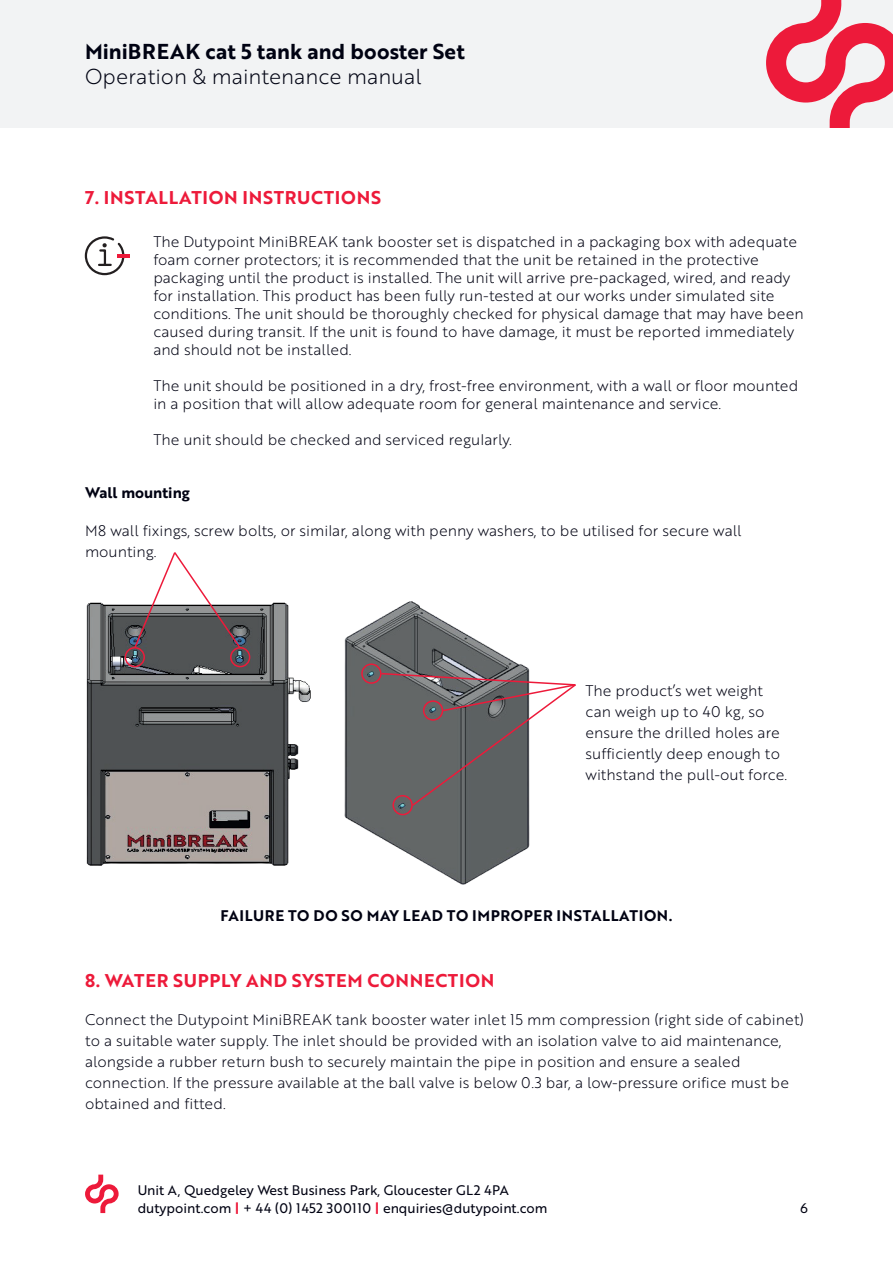
<style>
.page{position:relative;width:893px;height:1263px;background:#fff}
.page>*{position:absolute;margin:0;border:0;box-sizing:border-box;transform-origin:0 0}
.t1{font:21px "Brother 1816 Bold";color:#000212}
.t2{font:21px "Brother 1816 Light";color:#000212}
.t3{font:18px "Brother 1816 Bold";letter-spacing:.04em;color:#ed1a3a}
.t4{font:15px/21px "Brother 1816 Light";color:#000212}
.t5{font:15px "Brother 1816 Bold";letter-spacing:.04em;color:#000212}
.t6{font:15px "Brother 1816 Bold";color:#000212}
.t7{font:13.5px/18px "Brother 1816 Regular";color:#000212}
.s1{font-family:"Brother 1816 Bold";color:#ed1a3a}
</style>
<div class="page">
<svg style="left:85px;top:1174px;width:34px;height:39px"></svg>
<div style="left:0;top:0;width:893px;height:128px;background:#f2f3f4"></div>
<svg style="left:766px;top:0;width:127px;height:128px"></svg>
<svg style="left:84px;top:236px;width:41px;height:40px"></svg>
<hr style="left:117px;top:254px;width:13px;height:4px;background:#ed1a3a">
<img style="left:86px;top:602px;width:209px;height:264px">
<img style="left:295px;top:601px;width:235px;height:284px">
<div style="left:361px;top:663px;width:21px;height:21px;border:2px solid #ed1a3a;border-radius:50%"></div>
<div style="left:392px;top:795px;width:21px;height:20px;border:2px solid #ed1a3a;border-radius:50%"></div>
<svg style="left:380px;top:672px;width:196px;height:135px"></svg>
<div style="left:230px;top:647px;width:20px;height:20px;border:2px solid #ed1a3a;border-radius:50%"></div>
<div style="left:125px;top:647px;width:20px;height:20px;border:2px solid #ed1a3a;border-radius:50%"></div>
<svg style="left:133px;top:552px;width:109px;height:98px"></svg>
<h1 class="t1" style="left:85px;top:35px;width:381px">MiniBREAK cat 5 tank and booster Set</h1>
<h1 class="t2" style="left:85px;top:61px;width:338px">Operation &amp; maintenance manual</h1>
<p class="t3" style="left:85px;top:184px;width:297px">7. INSTALLATION INSTRUCTIONS</p>
<p class="t4" style="left:153px;top:232px;width:652px;line-height:18px">The Dutypoint MiniBREAK tank booster set is dispatched in a packaging box with adequate foam corner protectors; it is recommended that the unit be retained in the protective packaging until the product is installed. The unit will arrive pre-packaged, wired, and ready for installation. This product has been fully run-tested at our works under simulated site conditions. The unit should be thoroughly checked for physical damage that may have been caused during transit. If the unit is found to have damage, it must be reported immediately and should not be installed.</p>
<p class="t4" style="left:153px;top:376px;width:646px;line-height:18px">The unit should be positioned in a dry, frost-free environment, with a wall or floor mounted in a position that will allow adequate room for general maintenance and service.</p>
<p class="t4" style="left:153px;top:429px;width:360px">The unit should be checked and serviced regularly.</p>
<p class="t6" style="left:85px;top:481px;width:106px">Wall mounting</p>
<p class="t4" style="left:85px;top:520px;width:658px">M8 wall fixings, screw bolts, or similar, along with penny washers, to be utilised for secure wall mounting.</p>
<p class="t4" style="left:586px;top:679px;width:203px">The product’s wet weight can weigh up to 40 kg, so ensure the drilled holes are sufficiently deep enough to withstand the pull-out force.</p>
<p class="t5" style="left:221px;top:904px;width:453px">FAILURE TO DO SO MAY LEAD TO IMPROPER INSTALLATION.</p>
<p class="t3" style="left:85px;top:967px;width:411px">8. WATER SUPPLY AND SYSTEM CONNECTION</p>
<p class="t4" style="left:85px;top:1008px;width:720px">Connect the Dutypoint MiniBREAK tank booster water inlet 15 mm compression (right side of cabinet) to a suitable water supply. The inlet should be provided with an isolation valve to aid maintenance, alongside a rubber return bush to securely maintain the pipe in position and ensure a sealed connection. If the pressure available at the ball valve is below 0.3 bar, a low-pressure orifice must be obtained and fitted.</p>
<p class="t7" style="left:138px;top:1181px;width:411px">Unit A, Quedgeley West Business Park, Gloucester GL2 4PA dutypoint.com <span class="s1">|</span> + 44 (0) 1452 300110 <span class="s1">|</span> enquiries@dutypoint.com</p>
<p class="t7" style="left:800px;top:1199px;width:9px">6</p>
</div>
